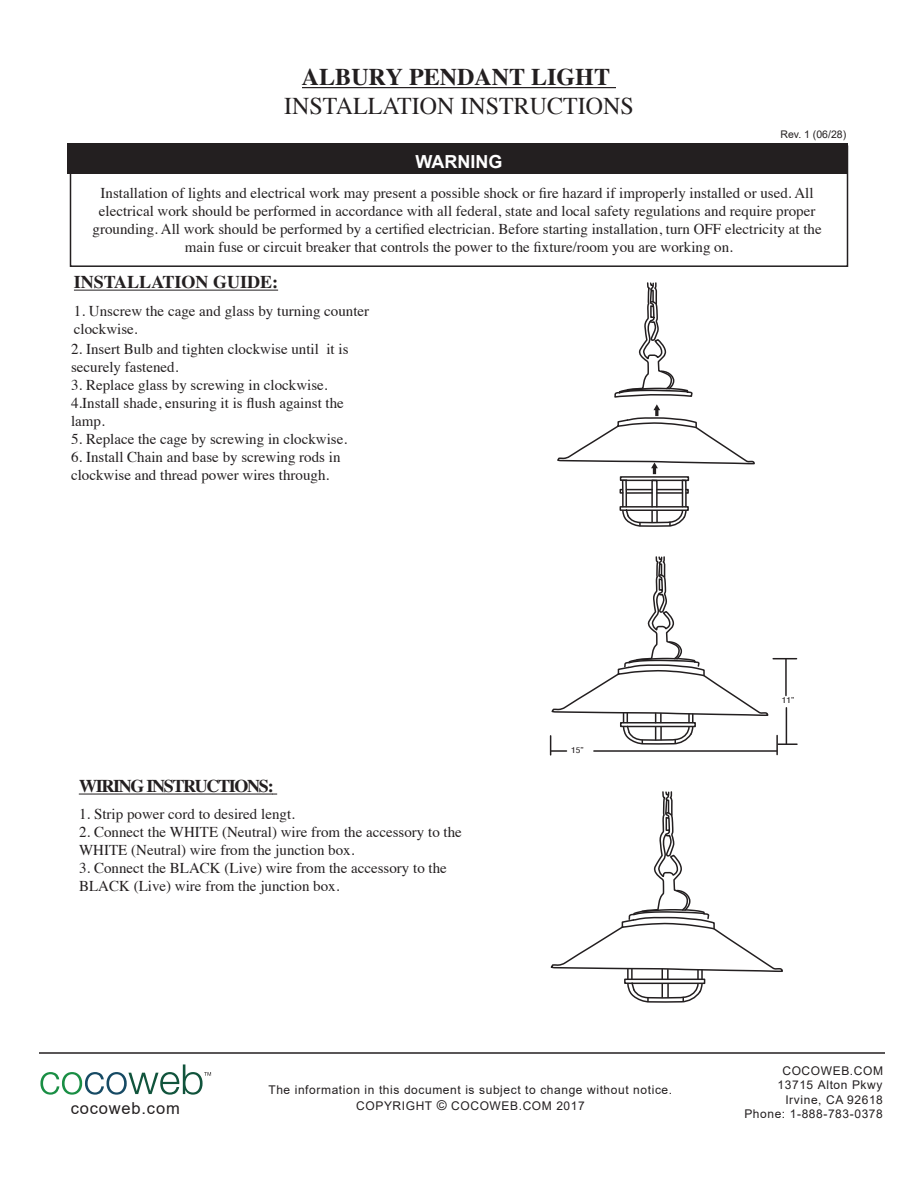
<style>
.page{position:relative;width:918px;height:1188px;background:#fff}
.page>*{position:absolute;margin:0;border:0;box-sizing:border-box;transform-origin:0 0}
.t1{font:24px "Times";color:#231f20}
.t2{font:700 24px "Times";color:#231f20}
.t3{font:700 18px "Times";letter-spacing:-.075em;color:#231f20}
.t4{font:700 18px "Times";color:#231f20}
.t5{font:700 18px "Arial";color:#fff}
.t6{font:16.5px "Arial";letter-spacing:.05em;color:#231f20}
.t7{font:15px/18px "Times";color:#231f20}
.t8{font:12px/14.4px "Arial";letter-spacing:.05em;color:#231f20;text-align:center}
.t9{font:10.5px "Arial";color:#231f20}
.t10{font:condensed 8.25px "TUI Helvetica Neue";color:#231f20;scale:1.37 1}
.s1{font-size:13.5px}
</style>
<div class="page">
<hr style="left:302px;top:87px;width:314px;height:1px;background:#231f20">
<hr style="left:39px;top:1052px;width:846px;height:2px;background:#231f20">
<svg style="left:40px;top:1064px;width:171px;height:31px"></svg>
<hr style="left:74px;top:290px;width:204px;height:1px;background:#231f20">
<hr style="left:79px;top:794px;width:193px;height:1px;background:#231f20">
<div style="left:70px;top:145px;width:778px;height:122px;border:2px solid #231f20"></div>
<div style="left:68px;top:143px;width:780px;height:31px;background:#231f20"></div>
<svg style="left:549px;top:264px;width:248px;height:739px"></svg>
<h1 class="t2" style="left:302px;top:63px;width:310px">ALBURY PENDANT LIGHT</h1>
<h1 class="t1" style="left:284px;top:84px;width:351px">INSTALLATION INSTRUCTIONS</h1>
<p class="t5" style="left:416px;top:149px;width:88px">WARNING</p>
<p class="t9" style="left:780px;top:127px;width:67px">Rev. 1 (06/28)</p>
<p class="t7" style="left:93px;top:183px;width:731px;text-align:center">Installation of lights and electrical work may present a possible shock or fire hazard if improperly installed or used. All electrical work should be performed in accordance with all federal, state and local safety regulations and require proper grounding. All work should be performed by a certified electrician. Before starting installation, turn OFF electricity at the main fuse or circuit breaker that controls the power to the fixture/room you are working on.</p>
<p class="t4" style="left:74px;top:271px;width:206px">INSTALLATION GUIDE:</p>
<p class="t7" style="left:74px;top:301px;width:297px">1. Unscrew the cage and glass by turning counter clockwise.</p>
<p class="t7" style="left:71px;top:338px;width:279px">2. Insert Bulb and tighten clockwise until it is securely fastened.</p>
<p class="t7" style="left:71px;top:375px;width:274px">3. Replace glass by screwing in clockwise.<br>4.Install shade, ensuring it is flush against the lamp.</p>
<p class="t7" style="left:71px;top:429px;width:278px">5. Replace the cage by screwing in clockwise.</p>
<p class="t7" style="left:71px;top:447px;width:271px">6. Install Chain and base by screwing rods in clockwise and thread power wires through.</p>
<p class="t3" style="left:79px;top:775px;width:196px">WIRING INSTRUCTIONS:</p>
<p class="t7" style="left:79px;top:804px;width:217px">1. Strip power cord to desired lengt.</p>
<p class="t7" style="left:79px;top:822px;width:384px">2. Connect the WHITE (Neutral) wire from the accessory to the<br>WHITE (Neutral) wire from the junction box.</p>
<p class="t7" style="left:79px;top:858px;width:369px">3. Connect the BLACK (Live) wire from the accessory to the<br>BLACK (Live) wire from the junction box.</p>
<p class="t10" style="left:571px;top:745px;width:11px">15”</p>
<p class="t6" style="left:71px;top:1097px;width:111px">cocoweb.com</p>
<p class="t8" style="left:268px;top:1082px;width:405px;line-height:16.2px">The information in this document is subject to change without notice.<br>COPYRIGHT <span class="s1">©</span> COCOWEB.COM 2017</p>
<p class="t10" style="left:782px;top:695px;width:11px">11”</p>
<p class="t8" style="left:744px;top:1063px;width:140px;text-align:right">COCOWEB.COM<br>13715 Alton Pkwy<br>Irvine, CA 92618<br>Phone: 1-888-783-0378</p>
</div>
